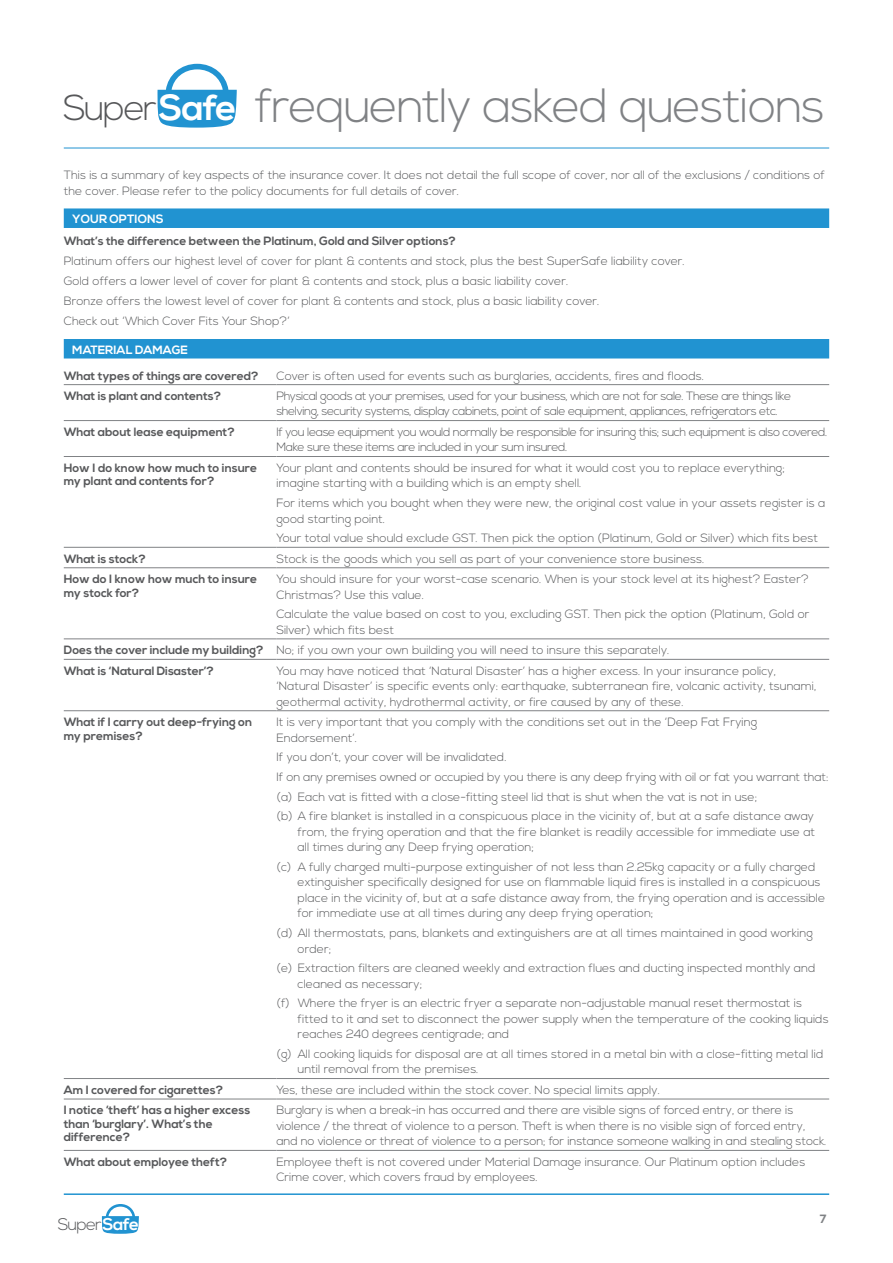
<style>
.page{position:relative;width:893px;height:1263px;background:#fff}
.page>*{position:absolute;margin:0;border:0;box-sizing:border-box;transform-origin:0 0}
.t1{font:300 48px "Nexa";letter-spacing:-.03em;color:#808285}
.t2{font:300 36px "Nexa";letter-spacing:-.055em;color:#57585a}
.t3{font:300 16.8px "Nexa";letter-spacing:-.055em;color:#57585a}
.Body_Text_8pt_Light{font:300 12px/15.5px "Nexa";color:#57585a}
.Subhead_8pt_Bold{font:700 12px/13.5px "Nexa";color:#57585a}
.Body_Text_8pt_Light-2{font:300 12px/15.5px "Nexa";letter-spacing:-.035em;color:#57585a}
.HEADING_Reversed_Bol{font:700 12px "Nexa";color:#fff}
.t4{font:700 12px "Nexa";color:#808285}
.s1{font-weight:700;color:#fff}
</style>
<div class="page">
<svg style="left:102px;top:1204px;width:37px;height:30px"></svg>
<hr style="left:64px;top:1193px;width:765px;height:2px;background:#2193d1">
<svg style="left:157px;top:64px;width:80px;height:64px"></svg>
<hr style="left:64px;top:148px;width:765px;height:1px;background:#2193d1">
<div style="left:64px;top:208px;width:765px;height:20px;background:#2193d1"></div>
<div style="left:64px;top:339px;width:765px;height:19px;background:#2193d1"></div>
<hr style="left:64px;top:384px;width:212px;height:1px;background:#808285">
<hr style="left:276px;top:384px;width:553px;height:1px;background:#808285">
<hr style="left:64px;top:420px;width:212px;height:1px;background:#808285">
<hr style="left:276px;top:420px;width:553px;height:1px;background:#808285">
<hr style="left:64px;top:456px;width:212px;height:1px;background:#808285">
<hr style="left:276px;top:456px;width:553px;height:1px;background:#808285">
<hr style="left:64px;top:547px;width:212px;height:1px;background:#808285">
<hr style="left:276px;top:547px;width:553px;height:1px;background:#808285">
<hr style="left:64px;top:567px;width:212px;height:1px;background:#808285">
<hr style="left:276px;top:567px;width:553px;height:1px;background:#808285">
<hr style="left:64px;top:639px;width:212px;height:1px;background:#808285">
<hr style="left:276px;top:639px;width:553px;height:1px;background:#808285">
<hr style="left:64px;top:659px;width:212px;height:1px;background:#808285">
<hr style="left:276px;top:659px;width:553px;height:1px;background:#808285">
<hr style="left:64px;top:710px;width:212px;height:1px;background:#808285">
<hr style="left:276px;top:710px;width:553px;height:1px;background:#808285">
<hr style="left:64px;top:1078px;width:212px;height:1px;background:#808285">
<hr style="left:276px;top:1078px;width:553px;height:1px;background:#808285">
<hr style="left:64px;top:1099px;width:212px;height:1px;background:#808285">
<hr style="left:276px;top:1099px;width:553px;height:1px;background:#808285">
<hr style="left:64px;top:1150px;width:212px;height:1px;background:#808285">
<hr style="left:276px;top:1150px;width:553px;height:1px;background:#808285">
<p class="t2" style="left:63px;top:87px;width:175px">Super<span class="s1">Safe</span></p>
<p class="t1" style="left:255px;top:78px;width:571px">frequently asked questions</p>
<p class="Body_Text_8pt_Light" style="left:64px;top:168px;width:763px">This is a summary of key aspects of the insurance cover. It does not detail the full scope of cover, nor all of the exclusions / conditions of the cover. Please refer to the policy documents for full details of cover.</p>
<p class="HEADING_Reversed_Bol" style="left:72px;top:212px;width:93px">YOUR OPTIONS</p>
<p class="Subhead_8pt_Bold" style="left:64px;top:235px;width:394px">What’s the difference between the Platinum, Gold and Silver options?</p>
<p class="Body_Text_8pt_Light" style="left:64px;top:254px;width:623px">Platinum offers our highest level of cover for plant &amp; contents and stock, plus the best SuperSafe liability cover.</p>
<p class="Body_Text_8pt_Light" style="left:64px;top:274px;width:506px">Gold offers a lower level of cover for plant &amp; contents and stock, plus a basic liability cover.</p>
<p class="Body_Text_8pt_Light" style="left:64px;top:294px;width:537px">Bronze offers the lowest level of cover for plant &amp; contents and stock, plus a basic liability cover.</p>
<p class="Body_Text_8pt_Light" style="left:64px;top:314px;width:227px">Check out ‘Which Cover Fits Your Shop?’</p>
<p class="HEADING_Reversed_Bol" style="left:72px;top:343px;width:117px">MATERIAL DAMAGE</p>
<p class="Subhead_8pt_Bold" style="left:64px;top:369px;width:196px">What types of things are covered?</p>
<p class="Body_Text_8pt_Light" style="left:276px;top:368px;width:429px">Cover is often used for events such as burglaries, accidents, fires and floods.</p>
<p class="Subhead_8pt_Bold" style="left:64px;top:390px;width:159px">What is plant and contents?</p>
<p class="Body_Text_8pt_Light-2" style="left:276px;top:389px;width:516px">Physical goods at your premises, used for your business, which are not for sale. These are things like shelving, security systems, display cabinets, point of sale equipment, appliances, refrigerators etc.</p>
<p class="Subhead_8pt_Bold" style="left:64px;top:425px;width:173px">What about lease equipment?</p>
<p class="Body_Text_8pt_Light-2" style="left:276px;top:425px;width:553px">If you lease equipment you would normally be responsible for insuring this; such equipment is also covered.<br>Make sure these items are included in your sum insured.</p>
<p class="Subhead_8pt_Bold" style="left:64px;top:461px;width:195px">How I do know how much to insure my plant and contents for?</p>
<p class="Body_Text_8pt_Light" style="left:276px;top:461px;width:510px">Your plant and contents should be insured for what it would cost you to replace everything; imagine starting with a building which is an empty shell.</p>
<p class="Body_Text_8pt_Light" style="left:276px;top:496px;width:551px">For items which you bought when they were new, the original cost value in your assets register is a good starting point.</p>
<p class="Body_Text_8pt_Light" style="left:276px;top:531px;width:543px">Your total value should exclude GST. Then pick the option (Platinum, Gold or Silver) which fits best</p>
<p class="Subhead_8pt_Bold" style="left:64px;top:552px;width:84px">What is stock?</p>
<p class="Body_Text_8pt_Light" style="left:276px;top:551px;width:429px">Stock is the goods which you sell as part of your convenience store business.</p>
<p class="Subhead_8pt_Bold" style="left:64px;top:573px;width:195px">How do I know how much to insure my stock for?</p>
<p class="Body_Text_8pt_Light" style="left:276px;top:572px;width:534px">You should insure for your worst-case scenario. When is your stock level at its highest? Easter?<br>Christmas? Use this value.</p>
<p class="Body_Text_8pt_Light" style="left:276px;top:607px;width:535px">Calculate the value based on cost to you, excluding GST. Then pick the option (Platinum, Gold or<br>Silver) which fits best</p>
<p class="Subhead_8pt_Bold" style="left:64px;top:644px;width:201px">Does the cover include my building?</p>
<p class="Body_Text_8pt_Light" style="left:276px;top:643px;width:395px">No; if you own your own building you will need to insure this separately.</p>
<p class="Subhead_8pt_Bold" style="left:64px;top:664px;width:152px">What is ‘Natural Disaster’?</p>
<p class="Body_Text_8pt_Light" style="left:276px;top:663px;width:542px">You may have noticed that ‘Natural Disaster’ has a higher excess. In your insurance policy, ‘Natural Disaster’ is specific events only: earthquake, subterranean fire, volcanic activity, tsunami, geothermal activity, hydrothermal activity, or fire caused by any of these.</p>
<p class="Subhead_8pt_Bold" style="left:64px;top:716px;width:190px">What if I carry out deep-frying on my premises?</p>
<p class="Body_Text_8pt_Light" style="left:276px;top:715px;width:482px">It is very important that you comply with the conditions set out in the ‘Deep Fat Frying<br>Endorsement’.</p>
<p class="Body_Text_8pt_Light" style="left:276px;top:750px;width:232px">If you don’t, your cover will be invalidated.</p>
<p class="Body_Text_8pt_Light" style="left:276px;top:770px;width:554px">If on any premises owned or occupied by you there is any deep frying with oil or fat you warrant that:</p>
<p class="Body_Text_8pt_Light" style="left:276px;top:789px;width:482px">(a) Each vat is fitted with a close-fitting steel lid that is shut when the vat is not in use;</p>
<p class="Body_Text_8pt_Light" style="left:298px;top:809px;width:519px;text-align:justify;text-indent:-21px">(b) A fire blanket is installed in a conspicuous place in the vicinity of, but at a safe distance away from, the frying operation and that the fire blanket is readily accessible for immediate use at all times during any Deep frying operation;</p>
<p class="Body_Text_8pt_Light" style="left:298px;top:860px;width:529px;text-indent:-21px">(c) A fully charged multi-purpose extinguisher of not less than 2.25kg capacity or a fully charged extinguisher specifically designed for use on flammable liquid fires is installed in a conspicuous place in the vicinity of, but at a safe distance away from, the frying operation and is accessible for immediate use at all times during any deep frying operation;</p>
<p class="Body_Text_8pt_Light" style="left:298px;top:926px;width:517px;text-indent:-21px">(d) All thermostats, pans, blankets and extinguishers are at all times maintained in good working order;</p>
<p class="Body_Text_8pt_Light" style="left:298px;top:961px;width:519px;text-indent:-21px">(e) Extraction filters are cleaned weekly and extraction flues and ducting inspected monthly and cleaned as necessary;</p>
<p class="Body_Text_8pt_Light" style="left:298px;top:996px;width:532px;text-indent:-21px">(f) Where the fryer is an electric fryer a separate non-adjustable manual reset thermostat is fitted to it and set to disconnect the power supply when the temperature of the cooking liquids reaches 240 degrees centigrade; and</p>
<p class="Body_Text_8pt_Light" style="left:298px;top:1047px;width:527px;text-indent:-21px">(g) All cooking liquids for disposal are at all times stored in a metal bin with a close-fitting metal lid until removal from the premises.</p>
<p class="Subhead_8pt_Bold" style="left:64px;top:1083px;width:161px">Am I covered for cigarettes?</p>
<p class="Body_Text_8pt_Light" style="left:276px;top:1082px;width:385px">Yes, these are included within the stock cover. No special limits apply.</p>
<p class="Subhead_8pt_Bold" style="left:64px;top:1104px;width:188px">I notice ‘theft’ has a higher excess than ‘burglary’. What’s the difference?</p>
<p class="Body_Text_8pt_Light" style="left:276px;top:1103px;width:552px">Burglary is when a break-in has occurred and there are visible signs of forced entry, or there is violence / the threat of violence to a person. Theft is when there is no visible sign of forced entry, and no violence or threat of violence to a person; for instance someone walking in and stealing stock.</p>
<p class="Subhead_8pt_Bold" style="left:64px;top:1155px;width:165px">What about employee theft?</p>
<p class="Body_Text_8pt_Light" style="left:276px;top:1154px;width:530px">Employee theft is not covered under Material Damage insurance. Our Platinum option includes<br>Crime cover, which covers fraud by employees.</p>
<h3 class="t3" style="left:58px;top:1215px;width:82px">Super<span class="s1">Safe</span></h3>
<p class="t4" style="left:820px;top:1211px;width:8px">7</p>
</div>
